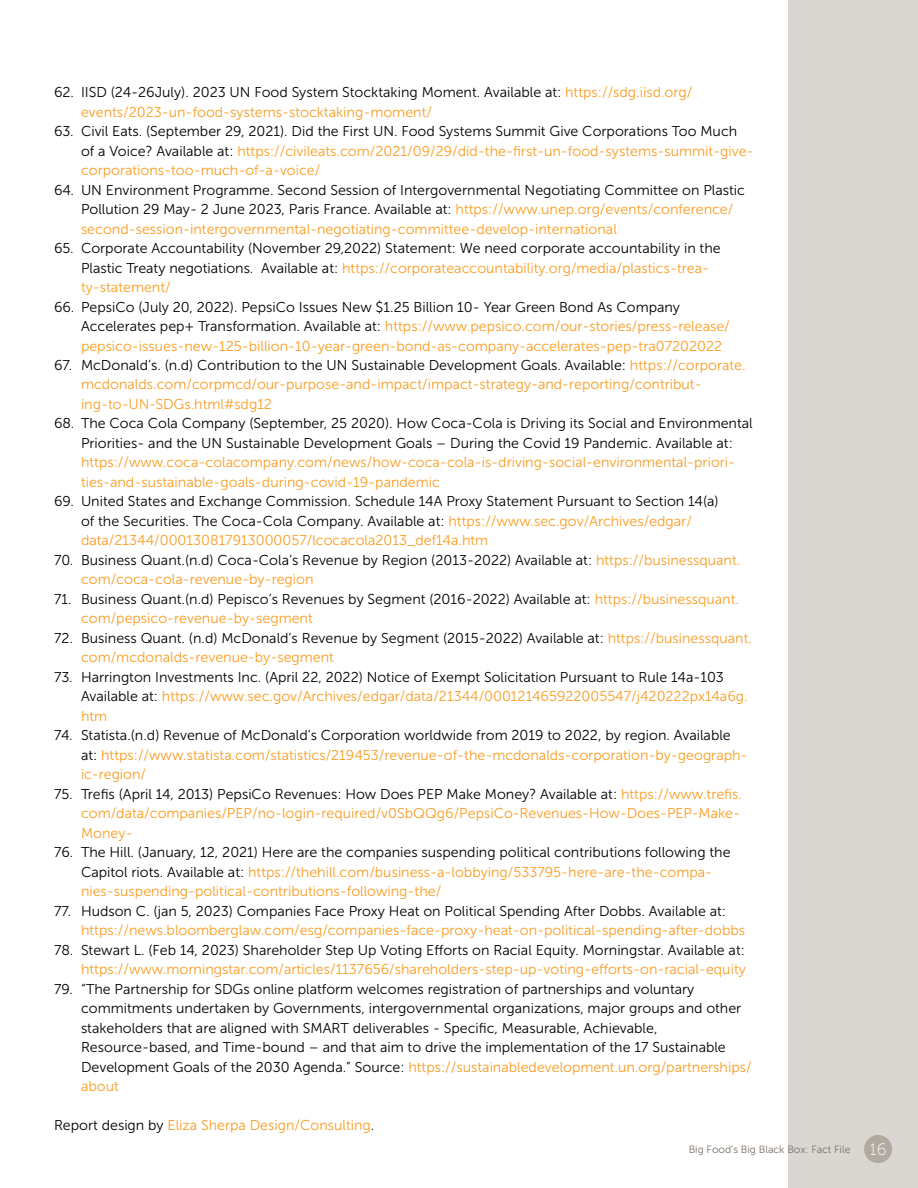
<style>
.page{position:relative;width:918px;height:1188px;background:#fff}
.page>*{position:absolute;margin:0;border:0;box-sizing:border-box;transform-origin:0 0}
.t1{font:14.25px/19.5px "Museo Sans 300";color:#000}
.t2{font:14.25px/19.5px "Museo Sans 300";color:#f99d22}
.t3{font:10.5px "Museo Sans 300";color:#766e64}
.s1{color:#000}
.s2{color:#f99d22}
.s3{font-family:"Museo Sans 100";font-size:16.5px;color:#fff}
</style>
<div class="page">
<div style="left:788px;top:0;width:130px;height:1188px;background:#dad7d3"></div>
<div style="left:864px;top:1135px;width:28px;height:28px;background:#b0aaa0;border-radius:50%"></div>
<p class="t2" style="left:81px;top:83px;width:613px;text-indent:-27px"><span class="s1">62. IISD (24-26July). 2023 UN Food System Stocktaking Moment. Available at:</span> https://sdg.iisd.org/ events/2023-un-food-systems-stocktaking-moment/</p>
<p class="t2" style="left:81px;top:122px;width:674px;text-indent:-27px"><span class="s1">63. Civil Eats. (September 29, 2021). Did the First UN. Food Systems Summit Give Corporations Too Much of a Voice? Available at:</span> https://civileats.com/2021/09/29/did-the-first-un-food-systems-summit-give&shy;corporations-too-much-of-a-voice/</p>
<p class="t1" style="left:81px;top:180px;width:666px;text-indent:-27px">64. UN Environment Programme. Second Session of Intergovernmental Negotiating Committee on Plastic<br>Pollution 29 May- 2 June 2023, Paris France. Available at: <span class="s2">https://www.unep.org/events/conference/ second-session-intergovernmental-negotiating-committee-develop-international</span></p>
<p class="t1" style="left:81px;top:238px;width:641px;text-indent:-27px">65. Corporate Accountability (November 29,2022) Statement: We need corporate accountability in the<br>Plastic Treaty negotiations. Available at: <span class="s2">https://corporateaccountability.org/media/plastics-trea&shy;ty-statement/</span></p>
<p class="t2" style="left:81px;top:297px;width:650px;text-indent:-27px"><span class="s1">66. PepsiCo (July 20, 2022). PepsiCo Issues New $1.25 Billion 10- Year Green Bond As Company<br>Accelerates pep+ Transformation. Available at:</span> https://www.pepsico.com/our-stories/press-release/ pepsico-issues-new-125-billion-10-year-green-bond-as-company-accelerates-pep-tra07202022</p>
<p class="t2" style="left:81px;top:355px;width:666px;text-indent:-27px"><span class="s1">67. McDonald’s. (n.d) Contribution to the UN Sustainable Development Goals. Available:</span> https://corporate. mcdonalds.com/corpmcd/our-purpose-and-impact/impact-strategy-and-reporting/contribut&shy;ing-to-UN-SDGs.html#sdg12</p>
<p class="t1" style="left:54px;top:414px;width:700px;text-align:center">68. The Coca Cola Company (September, 25 2020). How Coca-Cola is Driving its Social and Environmental<br>Priorities- and the UN Sustainable Development Goals – During the Covid 19 Pandemic. Available at:</p>
<p class="t2" style="left:81px;top:453px;width:656px">https://www.coca-colacompany.com/news/how-coca-cola-is-driving-social-environmental-priori&shy;ties-and-sustainable-goals-during-covid-19-pandemic</p>
<p class="t1" style="left:81px;top:492px;width:639px;text-indent:-27px">69. United States and Exchange Commission. Schedule 14A Proxy Statement Pursuant to Section 14(a) of the Securities. The Coca-Cola Company. Available at: <span class="s2">https://www.sec.gov/Archives/edgar/ data/21344/000130817913000057/lcocacola2013_def14a.htm</span></p>
<p class="t1" style="left:81px;top:550px;width:661px;text-indent:-27px">70. Business Quant.(n.d) Coca-Cola’s Revenue by Region (2013-2022) Available at: <span class="s2">https://businessquant. com/coca-cola-revenue-by-region</span></p>
<p class="t1" style="left:81px;top:589px;width:659px;text-indent:-27px">71. Business Quant.(n.d) Pepisco’s Revenues by Segment (2016-2022) Available at: <span class="s2">https://businessquant. com/pepsico-revenue-by-segment</span></p>
<p class="t1" style="left:81px;top:628px;width:673px;text-indent:-27px">72. Business Quant. (n.d) McDonald’s Revenue by Segment (2015-2022) Available at: <span class="s2">https://businessquant. com/mcdonalds-revenue-by-segment</span></p>
<p class="t1" style="left:81px;top:667px;width:668px;text-indent:-27px">73. Harrington Investments Inc. (April 22, 2022) Notice of Exempt Solicitation Pursuant to Rule 14a-103<br>Available at: <span class="s2">https://www.sec.gov/Archives/edgar/data/21344/000121465922005547/j420222px14a6g. htm</span></p>
<p class="t2" style="left:81px;top:726px;width:668px;text-indent:-27px"><span class="s1">74. Statista.(n.d) Revenue of McDonald’s Corporation worldwide from 2019 to 2022, by region. Available at:</span> https://www.statista.com/statistics/219453/revenue-of-the-mcdonalds-corporation-by-geograph&shy;ic-region/</p>
<p class="t2" style="left:81px;top:784px;width:662px;text-indent:-27px"><span class="s1">75. Trefis (April 14, 2013) PepsiCo Revenues: How Does PEP Make Money? Available at:</span> https://www.trefis. com/data/companies/PEP/no-login-required/v0SbQQg6/PepsiCo-Revenues-How-Does-PEP-Make-<br>Money-</p>
<p class="t2" style="left:81px;top:843px;width:651px;text-indent:-27px"><span class="s1">76. The Hill. (January, 12, 2021) Here are the companies suspending political contributions following the<br>Capitol riots. Available at:</span> https://thehill.com/business-a-lobbying/533795-here-are-the-compa&shy;nies-suspending-political-contributions-following-the/</p>
<p class="t1" style="left:54px;top:901px;width:674px">77. Hudson C. (jan 5, 2023) Companies Face Proxy Heat on Political Spending After Dobbs. Available at:</p>
<p class="t2" style="left:81px;top:921px;width:666px">https://news.bloomberglaw.com/esg/companies-face-proxy-heat-on-political-spending-after-dobbs</p>
<p class="t1" style="left:54px;top:940px;width:692px">78. Stewart L. (Feb 14, 2023) Shareholder Step Up Voting Efforts on Racial Equity. Morningstar. Available at:</p>
<p class="t2" style="left:81px;top:960px;width:666px">https://www.morningstar.com/articles/1137656/shareholders-step-up-voting-efforts-on-racial-equity</p>
<p class="t1" style="left:81px;top:979px;width:672px;text-indent:-27px">79. “The Partnership for SDGs online platform welcomes registration of partnerships and voluntary commitments undertaken by Governments, intergovernmental organizations, major groups and other stakeholders that are aligned with SMART deliverables - Specific, Measurable, Achievable, Resource-based, and Time-bound – and that aim to drive the implementation of the 17 Sustainable Development Goals of the 2030 Agenda.” Source: <span class="s2">https://sustainabledevelopment.un.org/partnerships/ about</span></p>
<p class="t2" style="left:54px;top:1116px;width:322px"><span class="s1">Report design by</span> Eliza Sherpa Design/Consulting<span class="s1">.</span></p>
<p class="t3" style="left:689px;top:1144px;width:199px">Big Food’s Big Black Box: Fact File <span class="s3">16</span></p>
</div>
